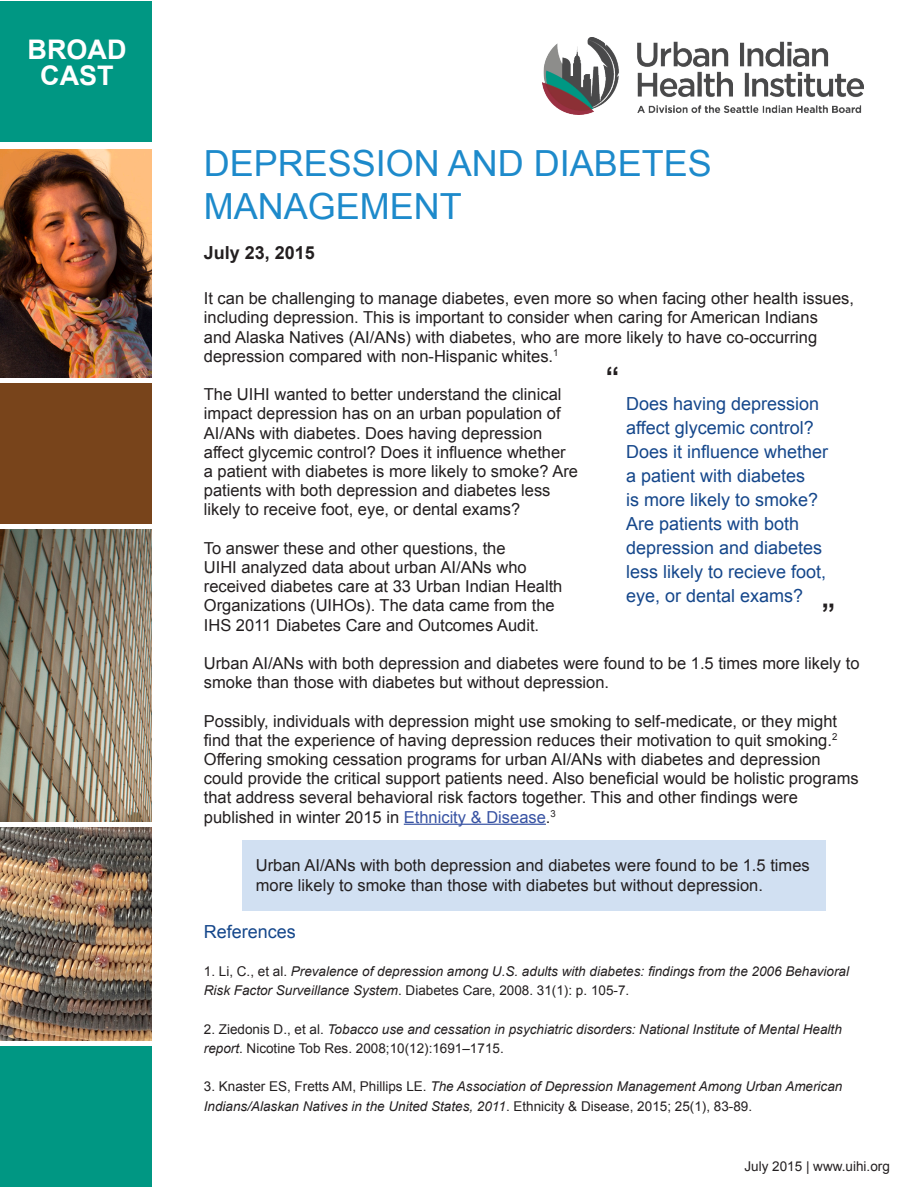
<style>
.page{position:relative;width:918px;height:1188px;background:#fff}
.page>*{position:absolute;margin:0;border:0;box-sizing:border-box;transform-origin:0 0}
.t1{font:36px/43.2px "Arial";color:#1d8acb}
.t2{font:700 27px "Arial";color:#fff}
.t3{font:700 27px "Arial";color:#231f20}
.t4{font:18px/24px "Arial";color:#15478b}
.t5{font:700 18px "Arial";color:#231f20}
.t6{font:16.5px/19.2px "Arial";color:#231f20}
.t7{font:italic 13.5px/19.2px "Arial";color:#231f20}
.t8{font:13.5px "Arial";color:#231f20}
.s1{color:#3853a3}
.s2{font-style:normal}
</style>
<div class="page">
<div style="left:1px;top:383px;width:151px;height:141px;background:#78441b"></div>
<img style="left:1px;top:149px;width:151px;height:228px">
<img style="left:542px;top:37px;width:322px;height:78px">
<hr style="left:404px;top:824px;width:142px;height:1px;background:#3853a3">
<img style="left:1px;top:530px;width:151px;height:292px">
<div style="left:1px;top:1046px;width:151px;height:141px;background:#009783"></div>
<img style="left:1px;top:827px;width:151px;height:213px">
<div style="left:1px;top:1px;width:151px;height:141px;background:#009783"></div>
<div style="left:242px;top:840px;width:584px;height:71px;background:#d1e0f2"></div>
<p class="t2" style="left:28px;top:31px;width:100px">BROAD</p>
<p class="t2" style="left:40px;top:57px;width:75px">CAST</p>
<p class="t1" style="left:204px;top:142px;width:510px">DEPRESSION AND DIABETES<br>MANAGEMENT</p>
<p class="t5" style="left:204px;top:240px;width:113px">July 23, 2015</p>
<p class="t6" style="left:204px;top:289px;width:652px">It can be challenging to manage diabetes, even more so when facing other health issues, including depression. This is important to consider when caring for American Indians<br>and Alaska Natives (AI/ANs) with diabetes, who are more likely to have co-occurring depression compared with non-Hispanic whites.<sup>1</sup></p>
<p class="t6" style="left:204px;top:385px;width:376px">The UIHI wanted to better understand the clinical impact depression has on an urban population of AI/ANs with diabetes. Does having depression affect glycemic control? Does it influence whether a patient with diabetes is more likely to smoke? Are patients with both depression and diabetes less likely to receive foot, eye, or dental exams?</p>
<p class="t6" style="left:204px;top:538px;width:360px">To answer these and other questions, the<br>UIHI analyzed data about urban AI/ANs who received diabetes care at 33 Urban Indian Health Organizations (UIHOs). The data came from the IHS 2011 Diabetes Care and Outcomes Audit.</p>
<p class="t6" style="left:204px;top:654px;width:657px">Urban AI/ANs with both depression and diabetes were found to be 1.5 times more likely to smoke than those with diabetes but without depression.</p>
<p class="t6" style="left:204px;top:711px;width:656px">Possibly, individuals with depression might use smoking to self-medicate, or they might find that the experience of having depression reduces their motivation to quit smoking.<sup>2<br></sup>Offering smoking cessation programs for urban AI/ANs with diabetes and depression could provide the critical support patients need. Also beneficial would be holistic programs that address several behavioral risk factors together. This and other findings were published in winter 2015 in <span class="s1">Ethnicity &amp; Disease</span>.<sup>3</sup></p>
<p class="t3" style="left:606px;top:359px;width:15px">“</p>
<p class="t4" style="left:626px;top:392px;width:204px">Does having depression affect glycemic control?<br>Does it influence whether a patient with diabetes<br>is more likely to smoke?<br>Are patients with both depression and diabetes less likely to recieve foot, eye, or dental exams?</p>
<p class="t3" style="left:822px;top:596px;width:15px">”</p>
<p class="t6" style="left:256px;top:856px;width:555px">Urban AI/ANs with both depression and diabetes were found to be 1.5 times more likely to smoke than those with diabetes but without depression.</p>
<p class="t4" style="left:204px;top:920px;width:94px">References</p>
<p class="t7" style="left:204px;top:962px;width:647px"><span class="s2">1. Li, C., et al.</span> Prevalence of depression among U.S. adults with diabetes: findings from the 2006 Behavioral<br>Risk Factor Surveillance System<span class="s2">. Diabetes Care, 2008. 31(1): p. 105-7.</span></p>
<p class="t7" style="left:204px;top:1020px;width:640px"><span class="s2">2. Ziedonis D., et al.</span> Tobacco use and cessation in psychiatric disorders: National Institute of Mental Health report<span class="s2">. Nicotine Tob Res. 2008;10(12):1691–1715.</span></p>
<p class="t7" style="left:204px;top:1077px;width:640px"><span class="s2">3. Knaster ES, Fretts AM, Phillips LE.</span> The Association of Depression Management Among Urban American<br>Indians/Alaskan Natives in the United States, 2011<span class="s2">. Ethnicity &amp; Disease, 2015; 25(1), 83-89.</span></p>
<p class="t8" style="left:745px;top:1157px;width:147px">July 2015 | www.uihi.org</p>
</div>
